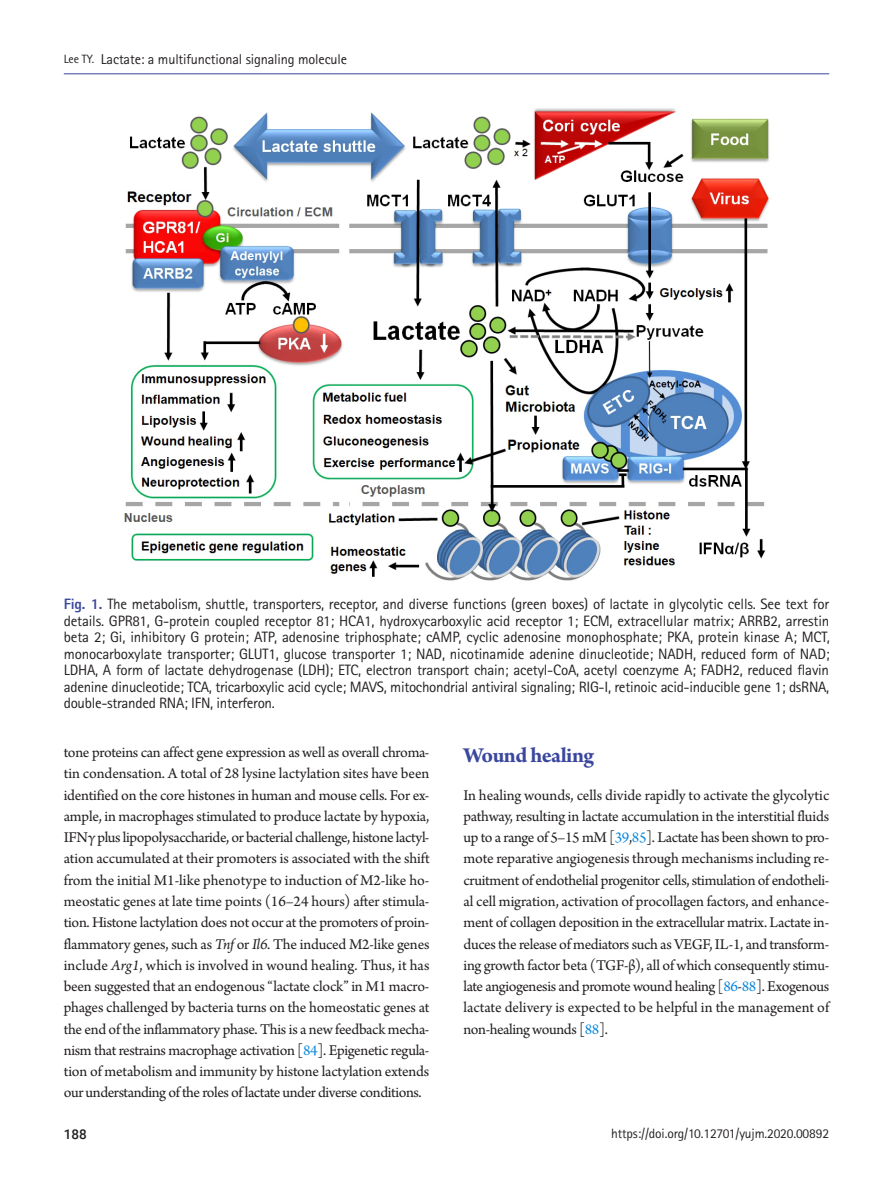
<style>
.page{position:relative;width:893px;height:1191px;background:#fff}
.page>*{position:absolute;margin:0;border:0;box-sizing:border-box;transform-origin:0 0}
.body-title{font:700 22.5px "Arno Pro";letter-spacing:-.025em;color:#3b479d}
.body{font:15.75px/21.3px "Arno Pro";letter-spacing:-.025em;color:#231f20;text-align:justify}
.fig-caption{font:15px/16.5px "Rotis Sans Serif Std";letter-spacing:-.02em;color:#231f20;text-align:justify}
.t1{font:14.25px "Rotis Sans Serif Std";letter-spacing:-.01em;color:#231f20}
.t2{font:13.5px "Rotis Sans Serif Std";letter-spacing:-.01em;color:#231f20}
.t3{font:500 13.5px "Roboto";color:#231f20}
.s1{font-size:12px}
.s2{font-weight:800;color:#3b479d}
.s3{font-style:italic}
.s4{color:#0b88de}
</style>
<div class="page">
<img style="left:124px;top:108px;width:646px;height:473px">
<hr style="left:64px;top:73px;width:765px;height:1px;background:#3b479d">
<p class="t1" style="left:64px;top:51px;width:285px"><span class="s1">Lee TY.</span> Lactate: a multifunctional signaling molecule</p>
<p class="fig-caption" style="left:64px;top:595px;width:767px"><span class="s2">Fig. 1.</span> The metabolism, shuttle, transporters, receptor, and diverse functions (green boxes) of lactate in glycolytic cells. See text for details. GPR81, G-protein coupled receptor 81; HCA1, hydroxycarboxylic acid receptor 1; ECM, extracellular matrix; ARRB2, arrestin beta 2; Gi, inhibitory G protein; ATP, adenosine triphosphate; cAMP, cyclic adenosine monophosphate; PKA, protein kinase A; MCT, monocarboxylate transporter; GLUT1, glucose transporter 1; NAD, nicotinamide adenine dinucleotide; NADH, reduced form of NAD; LDHA, A form of lactate dehydrogenase (LDH); ETC, electron transport chain; acetyl-CoA, acetyl coenzyme A; FADH2, reduced flavin adenine dinucleotide; TCA, tricarboxylic acid cycle; MAVS, mitochondrial antiviral signaling; RIG-I, retinoic acid-inducible gene 1; dsRNA, double-stranded RNA; IFN, interferon.</p>
<p class="body" style="left:64px;top:742px;width:367px">tone proteins can affect gene expression as well as overall chroma&shy;tin condensation. A total of 28 lysine lactylation sites have been identified on the core histones in human and mouse cells. For ex&shy;ample, in macrophages stimulated to produce lactate by hypoxia, IFNγ plus lipopolysaccharide, or bacterial challenge, histone lactyl&shy;ation accumulated at their promoters is associated with the shift from the initial M1-like phenotype to induction of M2-like ho&shy;meostatic genes at late time points (16–24 hours) after stimula&shy;tion. Histone lactylation does not occur at the promoters of proin&shy;flammatory genes, such as <span class="s3">Tnf</span> or <span class="s3">Il6</span>. The induced M2-like genes include <span class="s3">Arg1</span>, which is involved in wound healing. Thus, it has been suggested that an endogenous “lactate clock” in M1 macro&shy;phages challenged by bacteria turns on the homeostatic genes at the end of the inflammatory phase. This is a new feedback mecha&shy;nism that restrains macrophage activation [<span class="s4">84</span>]. Epigenetic regula&shy;tion of metabolism and immunity by histone lactylation extends our understanding of the roles of lactate under diverse conditions.</p>
<p class="body-title" style="left:463px;top:742px;width:132px">Wound healing</p>
<p class="body" style="left:463px;top:785px;width:367px">In healing wounds, cells divide rapidly to activate the glycolytic pathway, resulting in lactate accumulation in the interstitial fluids up to a range of 5–15 mM [<span class="s4">39</span>,<span class="s4">85</span>]. Lactate has been shown to pro&shy;mote reparative angiogenesis through mechanisms including re&shy;cruitment of endothelial progenitor cells, stimulation of endotheli&shy;al cell migration, activation of procollagen factors, and enhance&shy;ment of collagen deposition in the extracellular matrix. Lactate in&shy;duces the release of mediators such as VEGF, IL-1, and transform&shy;ing growth factor beta (TGF-β), all of which consequently stimu&shy;late angiogenesis and promote wound healing [<span class="s4">86</span>-<span class="s4">88</span>]. Exogenous lactate delivery is expected to be helpful in the management of non-healing wounds [<span class="s4">88</span>].</p>
<p class="t3" style="left:64px;top:1124px;width:25px">188</p>
<p class="t2" style="left:611px;top:1125px;width:219px">https://doi.org/10.12701/yujm.2020.00892</p>
</div>
